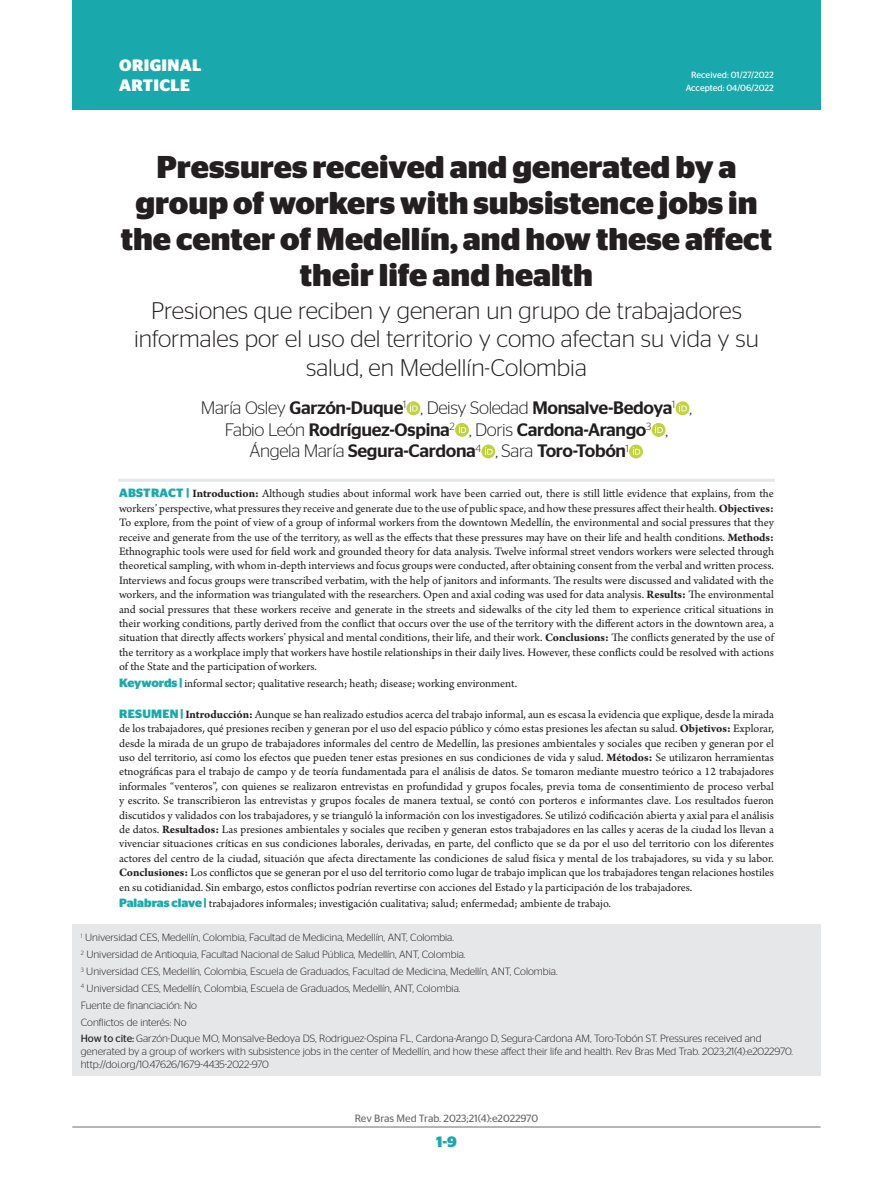
<style>
.page{position:relative;width:893px;height:1191px;background:#fff}
.page>*{position:absolute;margin:0;border:0;box-sizing:border-box;transform-origin:0 0}
.t1{font:700 31.5px/36px "Stag Sans";color:#231f20;text-align:center}
.t2{font:300 24px/28.5px "Stag Sans";color:#231f20;text-align:center}
.t3{font:500 18px "Stag Sans";letter-spacing:-.02em;color:#231f20}
.t4{font:700 16.5px/19.8px "Stag Sans";letter-spacing:.02em;color:#fff}
.t5{font:700 15px "Stag Sans";color:#19a9ac}
.t6{font:12px/14.4px "Arno Pro";color:#231f20;text-align:justify}
.t7{font:300 10.5px/16.8px "Stag Sans";color:#231f20}
.t8{font:10.5px "Stag Sans";color:#6c6d70}
.t9{font:9px/12.9px "Stag Sans";letter-spacing:-.005em;color:#fff;text-align:right}
.s1{font-weight:300}
.s2{font-family:"Stag Sans";font-weight:700;color:#19a9ac}
.s3{font-weight:700}
.s4{font-weight:400}
</style>
<div class="page">
<hr style="left:72px;top:1126px;width:749px;height:1px;background:#6c6d70">
<div style="left:72px;top:0;width:749px;height:110px;background:#19a9ac"></div>
<hr style="left:118px;top:479px;width:657px;height:3px;background:#e6e7e9">
<svg style="left:406px;top:401px;width:15px;height:15px"></svg>
<svg style="left:406px;top:401px;width:14px;height:14px"></svg>
<svg style="left:410px;top:404px;width:8px;height:7px"></svg>
<svg style="left:675px;top:401px;width:15px;height:15px"></svg>
<svg style="left:676px;top:401px;width:13px;height:14px"></svg>
<svg style="left:679px;top:404px;width:8px;height:7px"></svg>
<div style="left:455px;top:423px;width:14px;height:14px;background:#c0d23e;border-radius:50%"></div>
<svg style="left:459px;top:425px;width:7px;height:8px"></svg>
<svg style="left:651px;top:422px;width:15px;height:15px"></svg>
<div style="left:652px;top:423px;width:13px;height:14px;background:#c0d23e;border-radius:50%"></div>
<svg style="left:655px;top:425px;width:8px;height:8px"></svg>
<svg style="left:481px;top:444px;width:15px;height:15px"></svg>
<svg style="left:481px;top:444px;width:14px;height:14px"></svg>
<svg style="left:485px;top:447px;width:8px;height:7px"></svg>
<svg style="left:629px;top:444px;width:14px;height:14px"></svg>
<svg style="left:633px;top:447px;width:7px;height:7px"></svg>
<div style="left:72px;top:924px;width:749px;height:152px;background:#e6e7e9"></div>
<h3 class="t4" style="left:119px;top:56px;width:84px">ORIGINAL<br>ARTICLE</h3>
<p class="t9" style="left:686px;top:69px;width:90px">Received: 01/27/2022<br>Accepted: 04/06/2022</p>
<h1 class="t1" style="left:121px;top:149px;width:653px">Pressures received and generated by a group of workers with subsistence jobs in the center of Medellín, and how these affect their life and health</h1>
<h2 class="t2" style="left:134px;top:296px;width:626px">Presiones que reciben y generan un grupo de trabajadores informales por el uso del territorio y como afectan su vida y su salud, en Medellín-Colombia</h2>
<h3 class="t3" style="left:201px;top:397px;width:493px"><span class="s1">María Osley</span> Garzón-Duque<sup>1</sup> <span class="s1">, Deisy Soledad</span> Monsalve-Bedoya<sup>1</sup> <span class="s1">,</span></h3>
<h3 class="t3" style="left:225px;top:419px;width:445px"><span class="s1">Fabio León</span> Rodríguez-Ospina<sup>2</sup> <span class="s1">, Doris</span> Cardona-Arango<sup>3</sup> <span class="s1">,</span></h3>
<h3 class="t3" style="left:250px;top:441px;width:381px"><span class="s1">Ángela María</span> Segura-Cardona<sup>4</sup> <span class="s1">, Sara</span> Toro-Tobón<sup>1</sup></h3>
<p class="t6" style="left:119px;top:487px;width:656px"><span class="s2">ABSTRACT |</span> <span class="s3">Introduction:</span> Although studies about informal work have been carried out, there is still little evidence that explains, from the workers’ perspective, what pressures they receive and generate due to the use of public space, and how these pressures affect their health. <span class="s3">Objectives:<br></span>To explore, from the point of view of a group of informal workers from the downtown Medellín, the environmental and social pressures that they receive and generate from the use of the territory, as well as the effects that these pressures may have on their life and health conditions. <span class="s3">Methods:<br></span>Ethnographic tools were used for field work and grounded theory for data analysis. Twelve informal street vendors workers were selected through theoretical sampling, with whom in-depth interviews and focus groups were conducted, after obtaining consent from the verbal and written process.<br>Interviews and focus groups were transcribed verbatim, with the help of janitors and informants. The results were discussed and validated with the workers, and the information was triangulated with the researchers. Open and axial coding was used for data analysis. <span class="s3">Results:</span> The environmental and social pressures that these workers receive and generate in the streets and sidewalks of the city led them to experience critical situations in their working conditions, partly derived from the conflict that occurs over the use of the territory with the different actors in the downtown area, a situation that directly affects workers’ physical and mental conditions, their life, and their work. <span class="s3">Conclusions:</span> The conflicts generated by the use of the territory as a workplace imply that workers have hostile relationships in their daily lives. However, these conflicts could be resolved with actions of the State and the participation of workers.</p>
<p class="t6" style="left:119px;top:676px;width:400px"><span class="s2">Keywords |</span> informal sector; qualitative research; heath; disease; working environment.</p>
<p class="t6" style="left:119px;top:707px;width:656px"><span class="s2">RESUMEN |</span> <span class="s3">Introducción:</span> Aunque se han realizado estudios acerca del trabajo informal, aun es escasa la evidencia que explique, desde la mirada de los trabajadores, qué presiones reciben y generan por el uso del espacio público y cómo estas presiones les afectan su salud. <span class="s3">Objetivos:</span> Explorar, desde la mirada de un grupo de trabajadores informales del centro de Medellín, las presiones ambientales y sociales que reciben y generan por el uso del territorio, así como los efectos que pueden tener estas presiones en sus condiciones de vida y salud. <span class="s3">Métodos:</span> Se utilizaron herramientas etnográficas para el trabajo de campo y de teoría fundamentada para el análisis de datos. Se tomaron mediante muestro teórico a 12 trabajadores informales “venteros”, con quienes se realizaron entrevistas en profundidad y grupos focales, previa toma de consentimiento de proceso verbal y escrito. Se transcribieron las entrevistas y grupos focales de manera textual, se contó con porteros e informantes clave. Los resultados fueron discutidos y validados con los trabajadores, y se trianguló la información con los investigadores. Se utilizó codificación abierta y axial para el análisis de datos. <span class="s3">Resultados:</span> Las presiones ambientales y sociales que reciben y generan estos trabajadores en las calles y aceras de la ciudad los llevan a vivenciar situaciones críticas en sus condiciones laborales, derivadas, en parte, del conflicto que se da por el uso del territorio con los diferentes actores del centro de la ciudad, situación que afecta directamente las condiciones de salud física y mental de los trabajadores, su vida y su labor.<br><span class="s3">Conclusiones:</span> Los conflictos que se generan por el uso del territorio como lugar de trabajo implican que los trabajadores tengan relaciones hostiles en su cotidianidad. Sin embargo, estos conflictos podrían revertirse con acciones del Estado y la participación de los trabajadores.</p>
<p class="t6" style="left:119px;top:897px;width:493px"><span class="s2">Palabras clave |</span> trabajadores informales; investigación cualitativa; salud; enfermedad; ambiente de trabajo.</p>
<p class="t7" style="left:81px;top:929px;width:682px"><sup>1</sup> Universidad CES, Medellín, Colombia, Facultad de Medicina, Medellín, ANT, Colombia.<br><sup>2</sup> Universidad de Antioquia, Facultad Nacional de Salud Pública, Medellín, ANT, Colombia.<br><sup>3</sup> Universidad CES, Medellín, Colombia, Escuela de Graduados, Facultad de Medicina, Medellín, ANT, Colombia.<br><sup>4</sup> Universidad CES, Medellín, Colombia, Escuela de Graduados, Medellín, ANT, Colombia.<br>Fuente de financiación: No<br>Conflictos de interés: No<br><span class="s4">How to cite:</span> Garzón-Duque MO, Monsalve-Bedoya DS, Rodriguez-Ospina FL, Cardona-Arango D, Segura-Cardona AM, Toro-Tobón ST. Pressures received and</p>
<p class="t7" style="left:81px;top:1045px;width:714px;line-height:12.6px">generated by a group of workers with subsistence jobs in the center of Medellín, and how these affect their life and health. Rev Bras Med Trab. 2023;21(4):e2022970. http://doi.org/10.47626/1679-4435-2022-970</p>
<p class="t8" style="left:355px;top:1112px;width:185px">Rev Bras Med Trab. 2023;21(4):e2022970</p>
<p class="t5" style="left:436px;top:1133px;width:22px">1-9</p>
</div>
